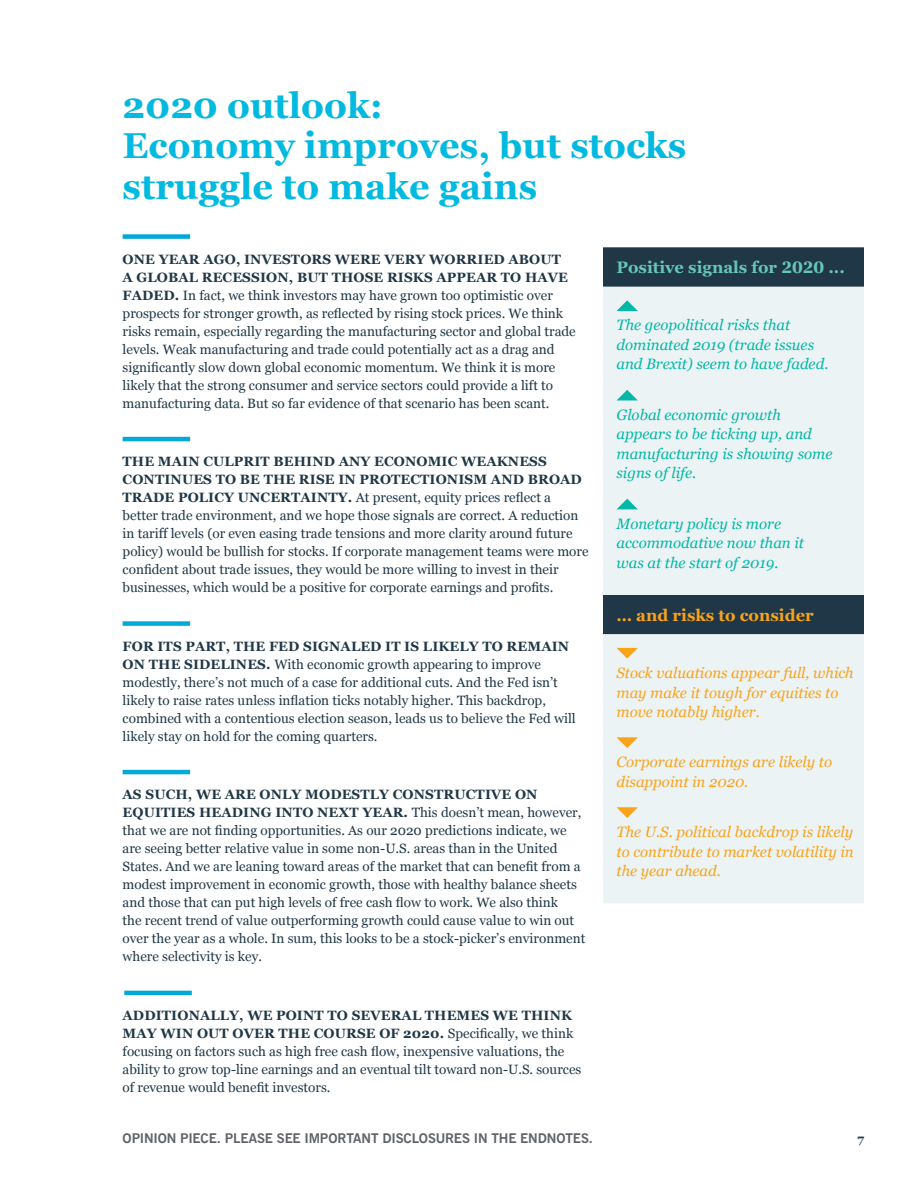
<style>
.page{position:relative;width:918px;height:1188px;background:#fff}
.page>*{position:absolute;margin:0;border:0;box-sizing:border-box;transform-origin:0 0}
.Headline{font:700 36px/40.5px "Georgia";color:#02b9df}
.Headline-2{font:700 16.5px "Georgia Pro";color:#66c6bb}
.Headline-3{font:700 16.5px "Georgia";color:#f9a31b}
.Sidebar-Body{font:italic 15px/19.5px "Georgia";color:#03b8a7}
.Sidebar-Body-2{font:italic 15px/19.5px "Georgia";color:#f9a31b}
.Subhead_3{font:13.5px/18px "Georgia";color:#1f3746}
.t1{font:700 13.5px "News Gothic BT";letter-spacing:-.01em;color:#5f6369}
.t2{font:700 12px "Georgia";color:#1f3746}
.s1{font-weight:700}
</style>
<div class="page">
<div style="left:123px;top:234px;width:67px;height:5px;background:#00a9d8"></div>
<hr style="left:123px;top:437px;width:67px;height:4px;background:#00a9d8">
<div style="left:123px;top:621px;width:67px;height:5px;background:#00a9d8"></div>
<hr style="left:123px;top:770px;width:67px;height:4px;background:#00a9d8">
<hr style="left:124px;top:991px;width:68px;height:4px;background:#00a9d8">
<div style="left:603px;top:247px;width:261px;height:40px;background:#1f3746"></div>
<div style="left:603px;top:287px;width:261px;height:616px;background:#ecf3f4"></div>
<svg style="left:617px;top:300px;width:21px;height:11px"></svg>
<svg style="left:617px;top:390px;width:21px;height:10px"></svg>
<svg style="left:617px;top:499px;width:21px;height:10px"></svg>
<svg style="left:617px;top:648px;width:21px;height:11px"></svg>
<svg style="left:617px;top:737px;width:21px;height:11px"></svg>
<svg style="left:617px;top:807px;width:21px;height:11px"></svg>
<p class="Headline" style="left:123px;top:83px;width:565px">2020 outlook:<br>Economy improves, but stocks struggle to make gains</p>
<p class="Subhead_3" style="left:123px;top:249px;width:455px"><span class="s1">ONE YEAR AGO, INVESTORS WERE VERY WORRIED ABOUT<br>A GLOBAL RECESSION, BUT THOSE RISKS APPEAR TO HAVE FADED.</span> In fact, we think investors may have grown too optimistic over prospects for stronger growth, as reflected by rising stock prices. We think risks remain, especially regarding the manufacturing sector and global trade levels. Weak manufacturing and trade could potentially act as a drag and significantly slow down global economic momentum. We think it is more likely that the strong consumer and service sectors could provide a lift to manufacturing data. But so far evidence of that scenario has been scant.</p>
<p class="Subhead_3" style="left:123px;top:452px;width:468px"><span class="s1">THE MAIN CULPRIT BEHIND ANY ECONOMIC WEAKNESS CONTINUES TO BE THE RISE IN PROTECTIONISM AND BROAD TRADE POLICY UNCERTAINTY.</span> At present, equity prices reflect a better trade environment, and we hope those signals are correct. A reduction in tariff levels (or even easing trade tensions and more clarity around future policy) would be bullish for stocks. If corporate management teams were more confident about trade issues, they would be more willing to invest in their businesses, which would be a positive for corporate earnings and profits.</p>
<p class="Subhead_3" style="left:123px;top:636px;width:455px"><span class="s1">FOR ITS PART, THE FED SIGNALED IT IS LIKELY TO REMAIN ON THE SIDELINES.</span> With economic growth appearing to improve modestly, there’s not much of a case for additional cuts. And the Fed isn’t likely to raise rates unless inflation ticks notably higher. This backdrop, combined with a contentious election season, leads us to believe the Fed will likely stay on hold for the coming quarters.</p>
<p class="Subhead_3" style="left:123px;top:785px;width:464px"><span class="s1">AS SUCH, WE ARE ONLY MODESTLY CONSTRUCTIVE ON EQUITIES HEADING INTO NEXT YEAR.</span> This doesn’t mean, however, that we are not finding opportunities. As our 2020 predictions indicate, we are seeing better relative value in some non-U.S. areas than in the United States. And we are leaning toward areas of the market that can benefit from a modest improvement in economic growth, those with healthy balance sheets and those that can put high levels of free cash flow to work. We also think<br>the recent trend of value outperforming growth could cause value to win out over the year as a whole. In sum, this looks to be a stock-picker’s environment where selectivity is key.</p>
<p class="Subhead_3" style="left:123px;top:1005px;width:460px"><span class="s1">ADDITIONALLY, WE POINT TO SEVERAL THEMES WE THINK MAY WIN OUT OVER THE COURSE OF 2020.</span> Specifically, we think focusing on factors such as high free cash flow, inexpensive valuations, the ability to grow top-line earnings and an eventual tilt toward non-U.S. sources of revenue would benefit investors.</p>
<p class="Headline-2" style="left:616px;top:258px;width:230px">Positive signals for 2020 ...</p>
<p class="Sidebar-Body" style="left:616px;top:315px;width:213px">The geopolitical risks that dominated 2019 (trade issues and Brexit) seem to have faded.</p>
<p class="Sidebar-Body" style="left:616px;top:404px;width:217px">Global economic growth appears to be ticking up, and manufacturing is showing some signs of life.</p>
<p class="Sidebar-Body" style="left:616px;top:513px;width:189px">Monetary policy is more accommodative now than it was at the start of 2019.</p>
<p class="Headline-3" style="left:616px;top:603px;width:199px">… and risks to consider</p>
<p class="Sidebar-Body-2" style="left:616px;top:663px;width:239px">Stock valuations appear full, which may make it tough for equities to move notably higher.</p>
<p class="Sidebar-Body-2" style="left:616px;top:752px;width:217px">Corporate earnings are likely to disappoint in 2020.</p>
<p class="Sidebar-Body-2" style="left:616px;top:822px;width:239px;text-align:justify">The U.S. political backdrop is likely to contribute to market volatility in the year ahead.</p>
<p class="t1" style="left:123px;top:1130px;width:472px">OPINION PIECE. PLEASE SEE IMPORTANT DISCLOSURES IN THE ENDNOTES.</p>
<p class="t2" style="left:857px;top:1130px;width:8px">7</p>
</div>
